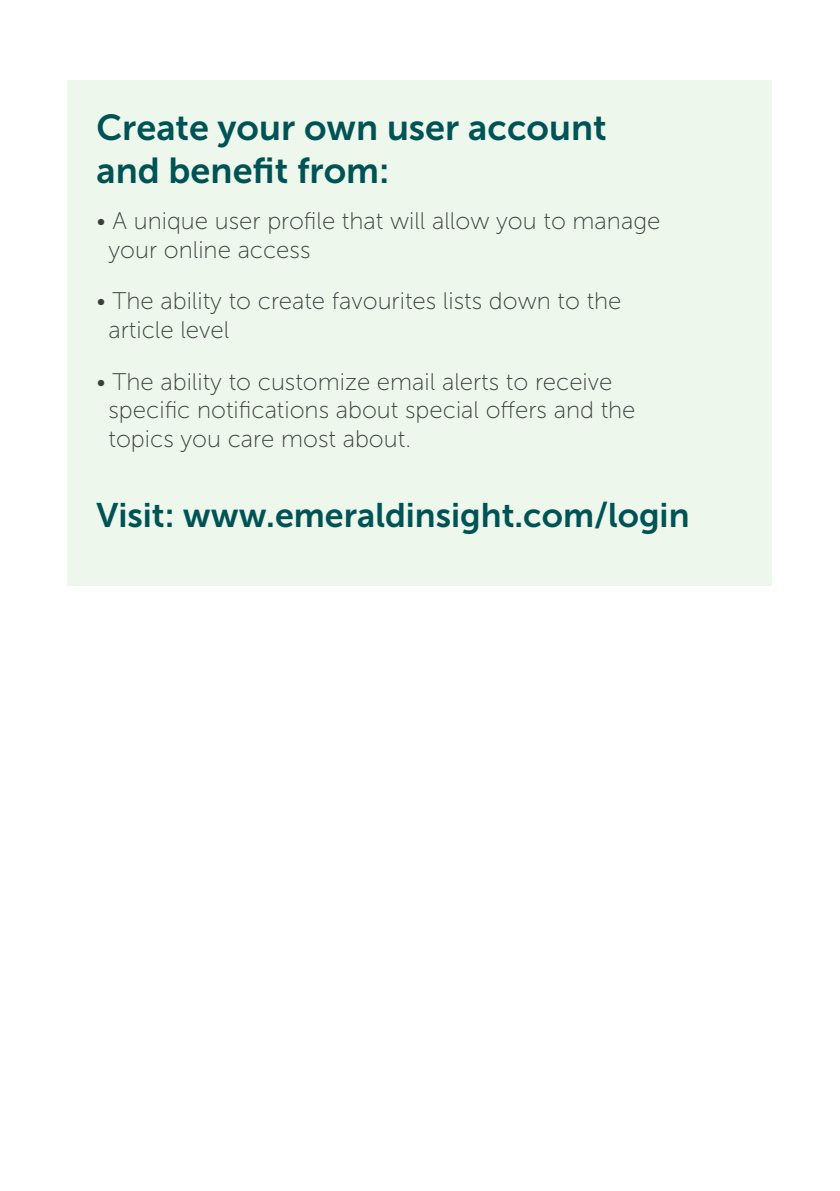
<style>
.page{position:relative;width:840px;height:1191px;background:#fff}
.page>*{position:absolute;margin:0;border:0;box-sizing:border-box;transform-origin:0 0}
.t1{font:36px/43.2px "Museo Sans 700";color:#005355}
.t2{font:34px "Museo Sans 700";color:#005355}
.t3{font:24px/28.8px "Museo Sans 100";color:#3e3e3f}
</style>
<div class="page">
<div style="left:67px;top:80px;width:705px;height:505px;background:#edf7ec"></div>
<h1 class="t1" style="left:96px;top:106px;width:511px">Create your own user account and benefit from:</h1>
<p class="t3" style="left:108px;top:206px;width:553px;text-indent:-12px">• A unique user profile that will allow you to manage your online access</p>
<p class="t3" style="left:108px;top:287px;width:514px;text-indent:-12px">• The ability to create favourites lists down to the article level</p>
<p class="t3" style="left:108px;top:367px;width:528px;text-indent:-12px">• The ability to customize email alerts to receive specific notifications about special offers and the topics you care most about.</p>
<h2 class="t2" style="left:96px;top:496px;width:594px">Visit: www.emeraldinsight.com/login</h2>
</div>
